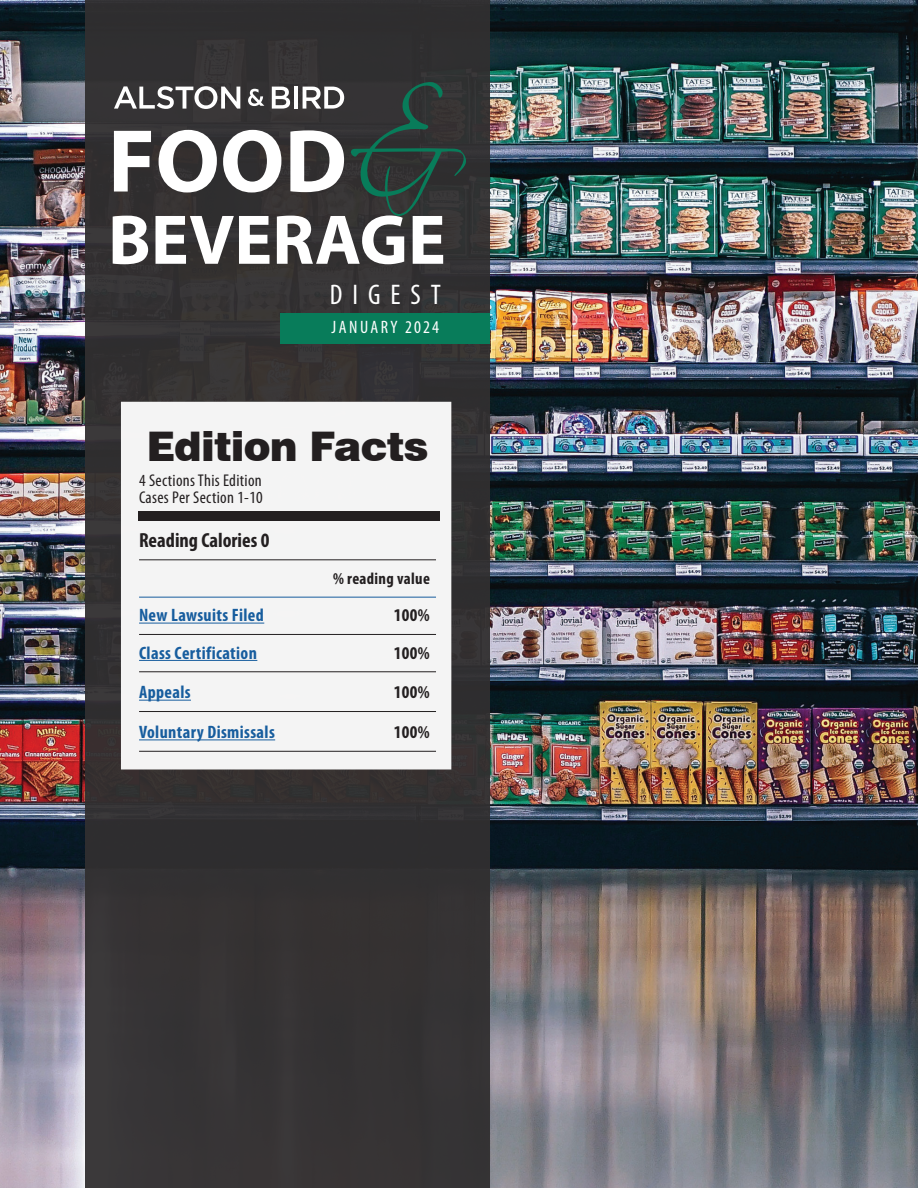
<style>
.page{position:relative;width:918px;height:1188px;background:#fff}
.page>*{position:absolute;margin:0;border:0;box-sizing:border-box;transform-origin:0 0}
.t1{font:700 90px "Myriad Pro";color:#fff}
.t2{font:700 70.95px "Myriad Pro";color:#fff}
.t3{font:900 40.8px "Swiss 721 BT";letter-spacing:-.02em;color:#231f20}
.t4{font:condensed 28.5px "Myriad Pro";letter-spacing:.35em;color:#fff}
.t5{font:700 condensed 20.55px "Myriad Pro";color:#231f20}
.t6{font:700 condensed 18px "Myriad Pro";letter-spacing:.02em;color:#175d9e}
.t7{font:700 condensed 18px "Myriad Pro";letter-spacing:.02em;color:#231f20}
.t8{font:condensed 18px "Myriad Pro";letter-spacing:.13em;color:#fff}
.t9{font:condensed 17.1px/17.1px "Myriad Pro";letter-spacing:.02em;color:#231f20}
.t10{font:700 condensed 16.5px "Myriad Pro";letter-spacing:.02em;color:#231f20}
</style>
<div class="page">
<img style="left:0;top:0;width:918px;height:1188px">
<div style="left:85px;top:0;width:405px;height:1188px;background:#312f30"></div>
<svg style="left:351px;top:82px;width:115px;height:134px"></svg>
<div style="left:281px;top:313px;width:209px;height:30px;background:#087c5a"></div>
<div style="left:122px;top:403px;width:329px;height:366px;background:#f4f4f4"></div>
<div style="left:121px;top:402px;width:330px;height:368px;border:2px solid #fff"></div>
<div style="left:139px;top:511px;width:301px;height:10px;background:#231f20"></div>
<svg style="left:114px;top:86px;width:126px;height:23px"></svg>
<svg style="left:248px;top:89px;width:16px;height:17px"></svg>
<svg style="left:272px;top:87px;width:18px;height:22px"></svg>
<hr style="left:294px;top:87px;width:4px;height:22px;background:#fff">
<svg style="left:303px;top:87px;width:41px;height:22px"></svg>
<hr style="left:139px;top:560px;width:297px;height:1px;background:#231f20">
<hr style="left:139px;top:597px;width:297px;height:1px;background:#175d9e">
<hr style="left:139px;top:634px;width:297px;height:1px;background:#231f20">
<hr style="left:139px;top:623px;width:125px;height:1px;background:#175d9e">
<hr style="left:139px;top:672px;width:297px;height:1px;background:#231f20">
<hr style="left:139px;top:660px;width:118px;height:1px;background:#175d9e">
<hr style="left:139px;top:711px;width:297px;height:1px;background:#231f20">
<hr style="left:139px;top:700px;width:52px;height:1px;background:#175d9e">
<hr style="left:139px;top:751px;width:297px;height:1px;background:#231f20">
<hr style="left:139px;top:739px;width:136px;height:1px;background:#175d9e">
<h1 class="t1" style="left:108px;top:103px;width:241px">FOOD</h1>
<h2 class="t2" style="left:108px;top:194px;width:339px">BEVERAGE</h2>
<h3 class="t4" style="left:330px;top:277px;width:113px">DIGEST</h3>
<p class="t8" style="left:332px;top:317px;width:109px">JANUARY 2024</p>
<h3 class="t3" style="left:147px;top:421px;width:283px">Edition Facts</h3>
<p class="t9" style="left:139px;top:471px;width:125px">4 Sections This Edition<br>Cases Per Section 1-10</p>
<p class="t5" style="left:139px;top:527px;width:132px">Reading Calories 0</p>
<p class="t10" style="left:333px;top:568px;width:98px">% reading value</p>
<p class="t6" style="left:139px;top:604px;width:126px">New Lawsuits Filed</p>
<p class="t7" style="left:394px;top:604px;width:37px">100%</p>
<p class="t6" style="left:139px;top:641px;width:119px">Class Certification</p>
<p class="t7" style="left:394px;top:641px;width:37px">100%</p>
<p class="t6" style="left:139px;top:681px;width:53px">Appeals</p>
<p class="t7" style="left:394px;top:681px;width:37px">100%</p>
<p class="t6" style="left:139px;top:721px;width:137px">Voluntary Dismissals</p>
<p class="t7" style="left:394px;top:721px;width:37px">100%</p>
</div>
